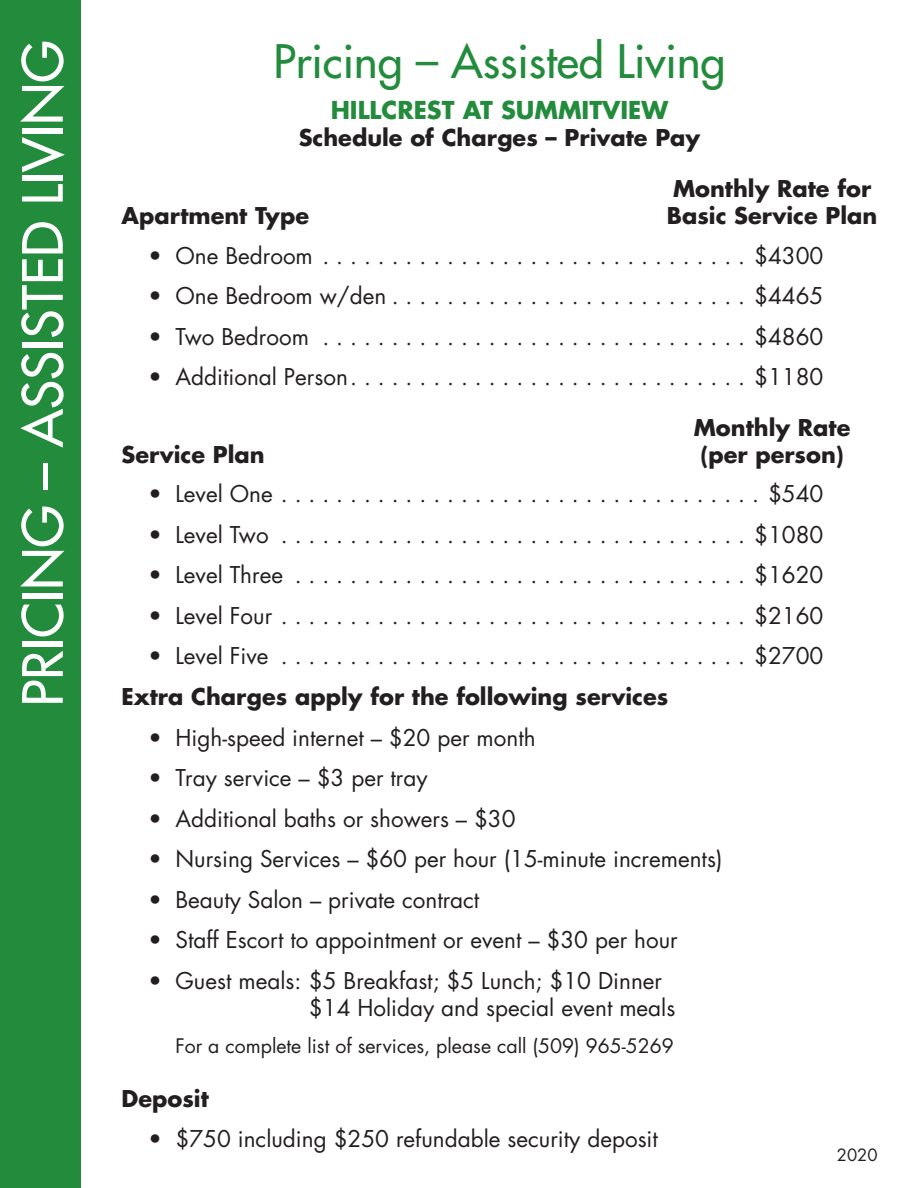
<style>
.page{position:relative;width:918px;height:1188px;background:#fff}
.page>*{position:absolute;margin:0;border:0;box-sizing:border-box;transform-origin:0 0}
.t1{font:500 54px "Futura Std";color:#fff}
.t2{font:500 45px "Futura Std";color:#238b3c}
.t3{font:700 24px "Futura Std";letter-spacing:.14em;color:#238b3c}
.t4{font:22.5px/27px "Futura Std";color:#231f20}
.t5{font:700 22.5px/27px "Futura Std";color:#231f20}
.t6{font:19.5px "Futura Std";color:#231f20}
.t7{font:16.5px "Futura Std";color:#231f20}
</style>
<div class="page">
<div style="left:0;top:0;width:81px;height:1188px;background:#238b3c"></div>
<h1 class="t1" style="left:9px;top:707px;width:668px;rotate:-90deg">Pricing – Assisted Living</h1>
<h2 class="t2" style="left:273px;top:33px;width:454px">Pricing – Assisted Living</h2>
<p class="t3" style="left:331px;top:94px;width:339px">Hillcrest at Summitview</p>
<p class="t5" style="left:299px;top:124px;width:403px">Schedule of Charges – Private Pay</p>
<p class="t5" style="left:121px;top:202px;width:189px">Apartment Type</p>
<p class="t5" style="left:667px;top:175px;width:212px">Monthly Rate for<br>Basic Service Plan</p>
<p class="t4" style="left:148px;top:242px;width:676px">• OneBedroom ...............................$4300</p>
<p class="t4" style="left:148px;top:283px;width:677px">• OneBedroomw/den ..........................$4465</p>
<p class="t4" style="left:148px;top:323px;width:677px">• TwoBedroom ...............................$4860</p>
<p class="t4" style="left:148px;top:364px;width:677px">• AdditionalPerson .............................$1180</p>
<p class="t5" style="left:694px;top:413px;width:158px">Monthly Rate (per person)</p>
<p class="t4" style="left:148px;top:481px;width:677px">• LevelOne ...................................$540</p>
<p class="t4" style="left:149px;top:521px;width:676px">• LevelTwo ..................................$1080</p>
<p class="t4" style="left:148px;top:562px;width:677px">• LevelThree .................................$1620</p>
<p class="t4" style="left:148px;top:602px;width:677px">• LevelFour ..................................$2160</p>
<p class="t4" style="left:148px;top:643px;width:677px">• LevelFive ..................................$2700</p>
<p class="t5" style="left:122px;top:440px;width:145px">Service Plan</p>
<p class="t5" style="left:122px;top:683px;width:548px">Extra Charges apply for the following services</p>
<p class="t4" style="left:148px;top:724px;width:389px">• High-speed internet – $20 per month</p>
<p class="t4" style="left:148px;top:765px;width:281px">• Tray service – $3 per tray</p>
<p class="t4" style="left:148px;top:805px;width:369px">• Additional baths or showers – $30</p>
<p class="t4" style="left:148px;top:846px;width:575px">• Nursing Services – $60 per hour (15-minute increments)</p>
<p class="t4" style="left:148px;top:886px;width:332px">• Beauty Salon – private contract</p>
<p class="t4" style="left:148px;top:927px;width:531px">• Staff Escort to appointment or event – $30 per hour</p>
<p class="t4" style="left:309px;top:967px;width:368px;text-indent:-160px">• Guest meals: $5 Breakfast; $5 Lunch; $10 Dinner $14 Holiday and special event meals</p>
<p class="t6" style="left:176px;top:1033px;width:500px">For a complete list of services, please call (509) 965-5269</p>
<p class="t5" style="left:122px;top:1084px;width:89px">Deposit</p>
<p class="t4" style="left:148px;top:1126px;width:511px">• $750 including $250 refundable security deposit</p>
<p class="t7" style="left:837px;top:1145px;width:42px">2020</p>
</div>
